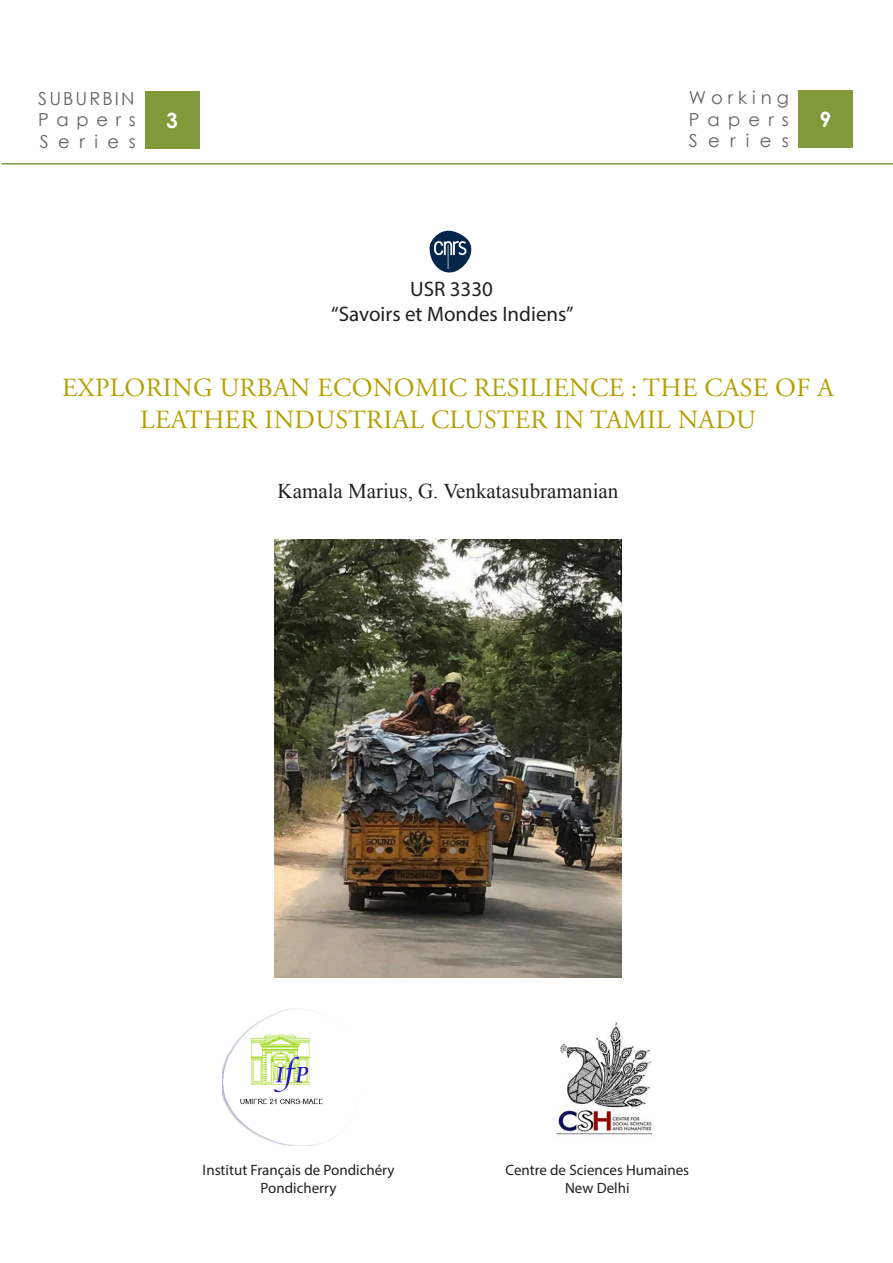
<style>
.page{position:relative;width:893px;height:1263px;background:#fff}
.page>*{position:absolute;margin:0;border:0;box-sizing:border-box;transform-origin:0 0}
.t1{font:26.25px/31.5px "Adobe Garamond Pro";letter-spacing:.015em;color:#b4a000;text-align:center}
.t2{font:21px "Times New Roman";color:#231f20}
.t3{font:21px/25.2px "Myriad Pro";color:#231f20;text-align:center}
.t4{font:700 21px "Century Gothic";color:#fff}
.t5{font:18px/21.6px "Century Gothic";letter-spacing:.425em;color:#646464;text-align:justify}
.t6{font:15px/18px "Myriad Pro";color:#231f20;text-align:center}
</style>
<div class="page">
<div style="left:798px;top:90px;width:54px;height:58px;background:#80993b"></div>
<img style="left:223px;top:1008px;width:108px;height:137px">
<hr style="left:2px;top:163px;width:891px;height:2px;background:#80993b">
<svg style="left:429px;top:230px;width:43px;height:43px"></svg>
<div style="left:145px;top:91px;width:54px;height:58px;background:#80993b"></div>
<img style="left:275px;top:540px;width:346px;height:438px">
<img style="left:556px;top:1022px;width:97px;height:113px">
<p class="t5" style="left:38px;top:87px;width:99px">SUBURBIN Papers Series</p>
<p class="t4" style="left:166px;top:104px;width:13px">3</p>
<p class="t3" style="left:331px;top:276px;width:244px">USR 3330<br>“Savoirs et Mondes Indiens”</p>
<p class="t5" style="left:689px;top:86px;width:102px">Working Papers Series</p>
<p class="t4" style="left:819px;top:104px;width:13px">9</p>
<p class="t1" style="left:62px;top:373px;width:773px">EXPLORING URBAN ECONOMIC RESILIENCE : THE CASE OF A<br>LEATHER INDUSTRIAL CLUSTER IN TAMIL NADU</p>
<p class="t2" style="left:278px;top:477px;width:342px">Kamala Marius, G. Venkatasubramanian</p>
<p class="t6" style="left:203px;top:1161px;width:193px">Institut Français de Pondichéry<br>Pondicherry</p>
<p class="t6" style="left:505px;top:1161px;width:185px">Centre de Sciences Humaines<br>New Delhi</p>
</div>
